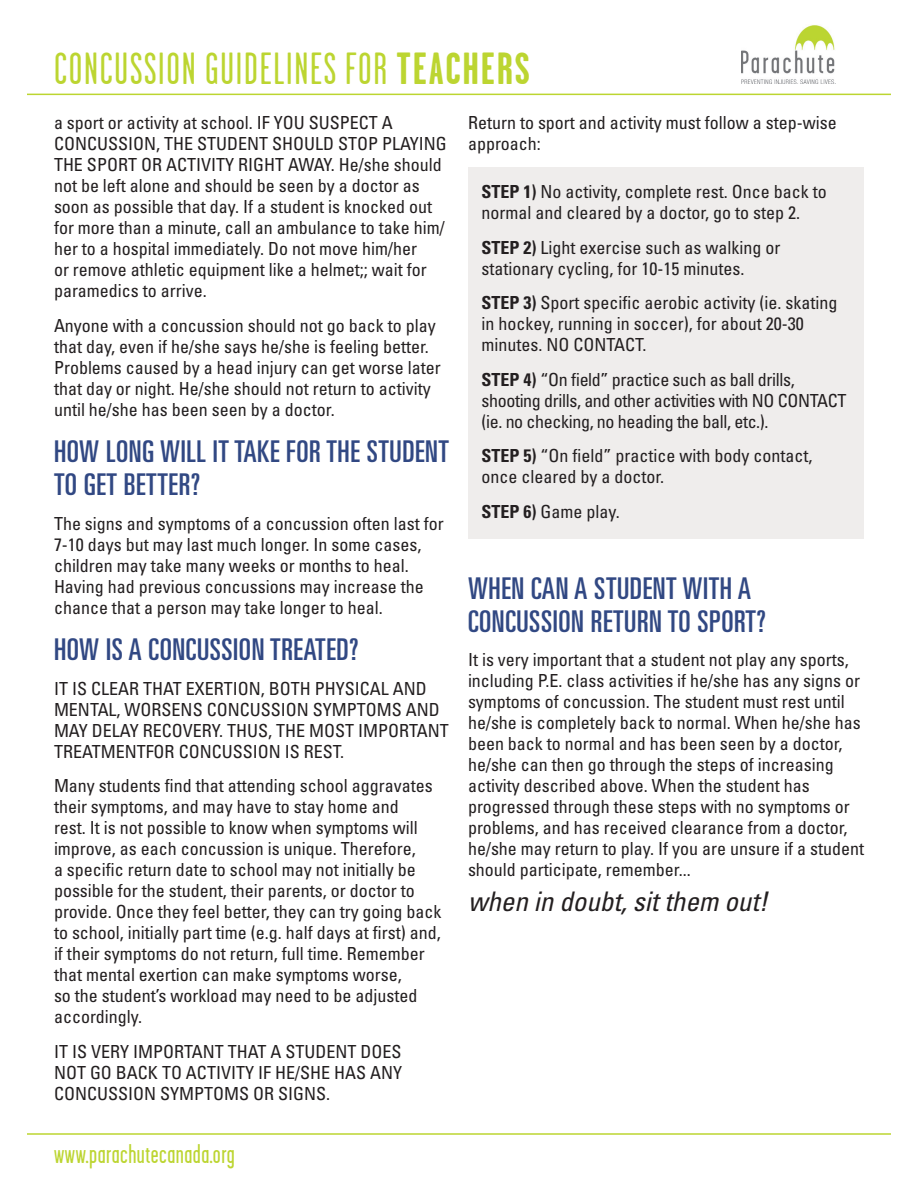
<style>
.page{position:relative;width:918px;height:1188px;background:#fff}
.page>*{position:absolute;margin:0;border:0;box-sizing:border-box;transform-origin:0 0}
.t1{font:45px "Garage Gothic";letter-spacing:.04em;color:#bcd531}
.t2{font:ultra-condensed 30px/33px "Univers";letter-spacing:.02em;color:#314883}
.t3{font:27px "Garage Gothic";letter-spacing:.02em;color:#bcd531}
.t4{font:italic condensed 27px "Univers";color:#231f20}
.t5{font:condensed 18px/21px "Univers";color:#231f20}
.t6{font:condensed 18px/21px "Univers";letter-spacing:-.02em;color:#231f20}
.s1{font-weight:700}
</style>
<div class="page">
<div style="left:468px;top:167px;width:396px;height:372px;background:#efedec"></div>
<hr style="left:27px;top:1133px;width:864px;height:2px;background:#bcd531">
<hr style="left:27px;top:94px;width:864px;height:1px;background:#bcd531">
<img style="left:742px;top:25px;width:93px;height:58px">
<h2 class="t1" style="left:54px;top:45px;width:478px">CONCUSSION GUIDELINES FOR <span class="s1">TEACHERS</span></h2>
<p class="t5" style="left:54px;top:112px;width:394px">a sport or activity at school. IF YOU SUSPECT A CONCUSSION, THE STUDENT SHOULD STOP PLAYING THE SPORT OR ACTIVITY RIGHT AWAY. He/she should not be left alone and should be seen by a doctor as soon as possible that day. If a student is knocked out for more than a minute, call an ambulance to take him/ her to a hospital immediately. Do not move him/her<br>or remove athletic equipment like a helmet;; wait for paramedics to arrive.</p>
<p class="t5" style="left:54px;top:315px;width:388px">Anyone with a concussion should not go back to play that day, even if he/she says he/she is feeling better.<br>Problems caused by a head injury can get worse later that day or night. He/she should not return to activity until he/she has been seen by a doctor.</p>
<h3 class="t2" style="left:54px;top:435px;width:397px">HOW LONG WILL IT TAKE FOR THE STUDENT<br>TO GET BETTER?</h3>
<p class="t5" style="left:54px;top:512px;width:391px">The signs and symptoms of a concussion often last for 7-10 days but may last much longer. In some cases, children may take many weeks or months to heal.<br>Having had previous concussions may increase the chance that a person may take longer to heal.</p>
<h3 class="t2" style="left:54px;top:633px;width:306px">HOW IS A CONCUSSION TREATED?</h3>
<p class="t5" style="left:54px;top:677px;width:396px">IT IS CLEAR THAT EXERTION, BOTH PHYSICAL AND MENTAL, WORSENS CONCUSSION SYMPTOMS AND MAY DELAY RECOVERY. THUS, THE MOST IMPORTANT TREATMENTFOR CONCUSSION IS REST.</p>
<p class="t5" style="left:54px;top:775px;width:389px">Many students find that attending school aggravates their symptoms, and may have to stay home and<br>rest. It is not possible to know when symptoms will improve, as each concussion is unique. Therefore,<br>a specific return date to school may not initially be possible for the student, their parents, or doctor to provide. Once they feel better, they can try going back to school, initially part time (e.g. half days at first) and, if their symptoms do not return, full time. Remember that mental exertion can make symptoms worse,<br>so the student’s workload may need to be adjusted accordingly.</p>
<p class="t5" style="left:54px;top:1041px;width:350px;text-align:justify">IT IS VERY IMPORTANT THAT A STUDENT DOES NOT GO BACK TO ACTIVITY IF HE/SHE HAS ANY CONCUSSION SYMPTOMS OR SIGNS.</p>
<p class="t5" style="left:468px;top:112px;width:370px">Return to sport and activity must follow a step-wise approach:</p>
<p class="t5" style="left:482px;top:181px;width:347px"><span class="s1">STEP 1)</span> No activity, complete rest. Once back to normal and cleared by a doctor, go to step 2.</p>
<p class="t5" style="left:482px;top:237px;width:300px"><span class="s1">STEP 2)</span> Light exercise such as walking or stationary cycling, for 10-15 minutes.</p>
<p class="t5" style="left:482px;top:292px;width:357px"><span class="s1">STEP 3)</span> Sport specific aerobic activity (ie. skating in hockey, running in soccer), for about 20-30 minutes. NO CONTACT.</p>
<p class="t6" style="left:482px;top:369px;width:366px"><span class="s1">STEP 4)</span> “On field” practice such as ball drills, shooting drills, and other activities with NO CONTACT (ie. no checking, no heading the ball, etc.).</p>
<p class="t5" style="left:482px;top:445px;width:332px"><span class="s1">STEP 5)</span> “On field” practice with body contact, once cleared by a doctor.</p>
<p class="t5" style="left:482px;top:501px;width:140px"><span class="s1">STEP 6)</span> Game play.</p>
<h3 class="t2" style="left:468px;top:571px;width:300px">WHEN CAN A STUDENT WITH A<br>CONCUSSION RETURN TO SPORT?</h3>
<p class="t5" style="left:468px;top:649px;width:398px">It is very important that a student not play any sports, including P.E. class activities if he/she has any signs or symptoms of concussion. The student must rest until he/she is completely back to normal. When he/she has been back to normal and has been seen by a doctor, he/she can then go through the steps of increasing activity described above. When the student has progressed through these steps with no symptoms or problems, and has received clearance from a doctor, he/she may return to play. If you are unsure if a student should participate, remember...</p>
<p class="t4" style="left:468px;top:884px;width:301px">when in doubt, sit them out!</p>
<h3 class="t3" style="left:54px;top:1140px;width:182px">www.parachutecanada.org</h3>
</div>
